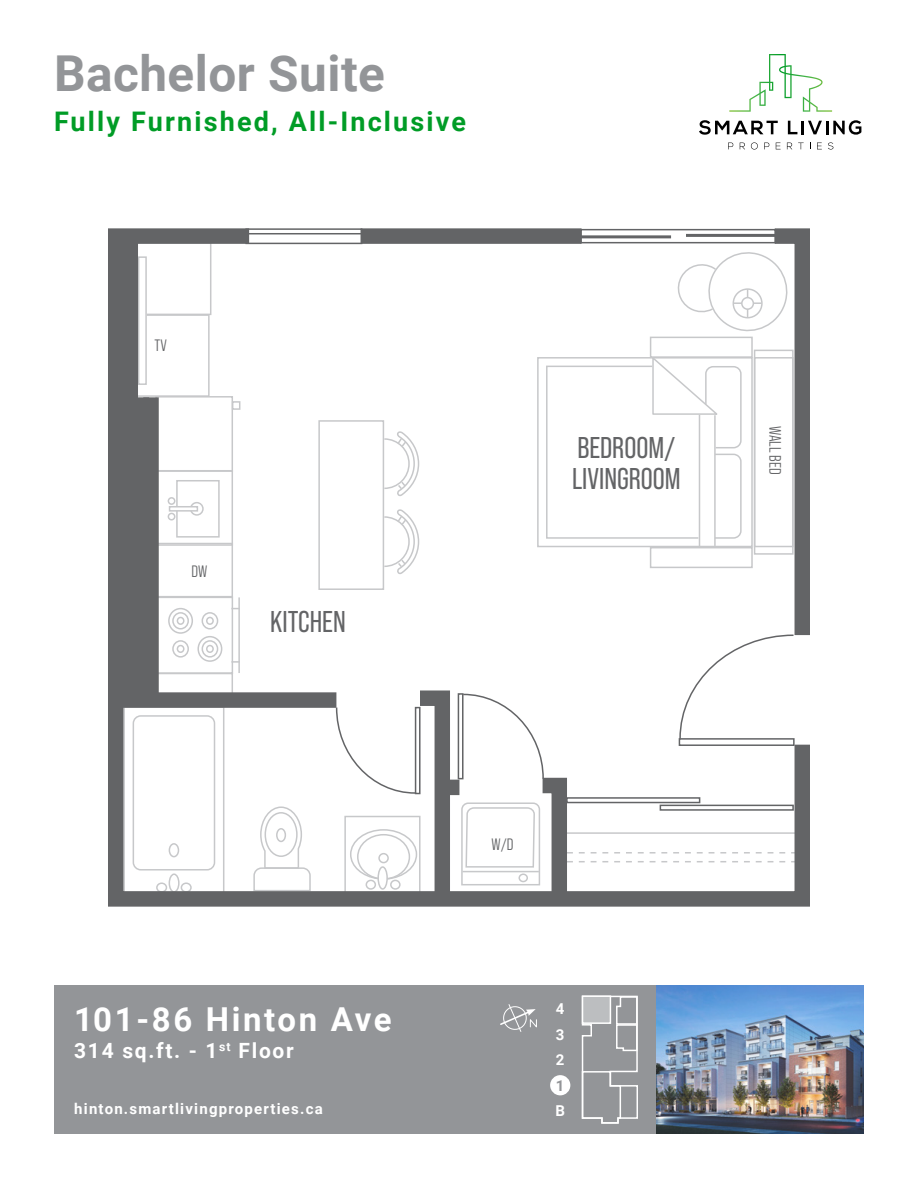
<style>
.page{position:relative;width:918px;height:1188px;background:#fff}
.page>*{position:absolute;margin:0;border:0;box-sizing:border-box;transform-origin:0 0}
.t1{font:700 49.5px "Roboto";letter-spacing:.01em;color:#939598}
.t2{font:700 33px "Roboto";letter-spacing:.08em;color:#fff}
.t3{font:30px/31.5px "Bebas Neue Pro";color:#636466}
.t4{font:700 27px "Roboto";letter-spacing:.08em;color:#009c26}
.t5{font:700 21px "Roboto";letter-spacing:.08em;color:#fff}
.t6{font:16.5px "Bebas Neue Pro Middle";color:#636466}
.t7{font:700 15px/25.5px "Roboto";letter-spacing:.08em;color:#fff;text-align:justify}
.t8{font:700 15px "Roboto";color:#939598}
</style>
<div class="page">
<div style="left:54px;top:986px;width:810px;height:148px;background:#939598"></div>
<img style="left:657px;top:986px;width:207px;height:148px">
<svg style="left:699px;top:120px;width:79px;height:15px"></svg>
<svg style="left:788px;top:120px;width:73px;height:15px"></svg>
<svg style="left:728px;top:143px;width:6px;height:6px"></svg>
<svg style="left:740px;top:143px;width:5px;height:6px"></svg>
<svg style="left:751px;top:142px;width:7px;height:8px"></svg>
<svg style="left:764px;top:143px;width:6px;height:6px"></svg>
<svg style="left:776px;top:143px;width:5px;height:6px"></svg>
<svg style="left:787px;top:143px;width:5px;height:6px"></svg>
<svg style="left:798px;top:143px;width:5px;height:6px"></svg>
<svg style="left:817px;top:143px;width:5px;height:6px"></svg>
<svg style="left:828px;top:142px;width:5px;height:7px"></svg>
<svg style="left:729px;top:54px;width:103px;height:58px"></svg>
<svg style="left:500px;top:1004px;width:37px;height:28px"></svg>
<div style="left:550px;top:1075px;width:20px;height:20px;background:#fff;border-radius:50%"></div>
<svg style="left:581px;top:995px;width:57px;height:129px"></svg>
<div style="left:582px;top:995px;width:29px;height:29px;background:#bcbec0;border:2px solid #fff"></div>
<svg style="left:108px;top:228px;width:227px;height:679px"></svg>
<div style="left:245px;top:228px;width:117px;height:16px;border:2px solid #636466"></div>
<hr style="left:247px;top:233px;width:115px;height:1px;background:#636466">
<div style="left:115px;top:692px;width:221px;height:16px;background:#636466"></div>
<svg style="left:335px;top:228px;width:475px;height:679px"></svg>
<div style="left:123px;top:240px;width:15px;height:458px;background:#636466"></div>
<div style="left:134px;top:397px;width:15px;height:299px;background:#636466"></div>
<div style="left:143px;top:397px;width:16px;height:299px;background:#636466"></div>
<div style="left:580px;top:229px;width:196px;height:14px;border:2px solid #636466"></div>
<hr style="left:581px;top:235px;width:90px;height:3px;background:#636466">
<hr style="left:686px;top:234px;width:90px;height:3px;background:#636466">
<h1 class="t1" style="left:54px;top:39px;width:333px">Bachelor Suite</h1>
<h3 class="t4" style="left:54px;top:102px;width:414px">Fully Furnished, All-Inclusive</h3>
<p class="t6" style="left:154px;top:336px;width:14px">TV</p>
<p class="t6" style="left:192px;top:562px;width:17px">DW</p>
<h3 class="t3" style="left:270px;top:606px;width:77px">KITCHEN</h3>
<h3 class="t3" style="left:572px;top:431px;width:110px">BEDROOM/<br>LIVINGROOM</h3>
<p class="t6" style="left:784px;top:426px;width:50px;rotate:90deg">WALL BED</p>
<h2 class="t2" style="left:74px;top:996px;width:319px">101-86 Hinton Ave</h2>
<h3 class="t5" style="left:74px;top:1035px;width:221px">314 sq.ft. - 1<sup>st</sup> Floor</h3>
<p class="t7" style="left:74px;top:1095px;width:250px">hinton.smartlivingproperties.ca</p>
<p class="t6" style="left:492px;top:835px;width:23px">W/D</p>
<p class="t7" style="left:556px;top:996px;width:10px">4<br>3<br>2</p>
<p class="t8" style="left:556px;top:1075px;width:10px">1</p>
<p class="t7" style="left:555px;top:1098px;width:11px">B</p>
</div>
